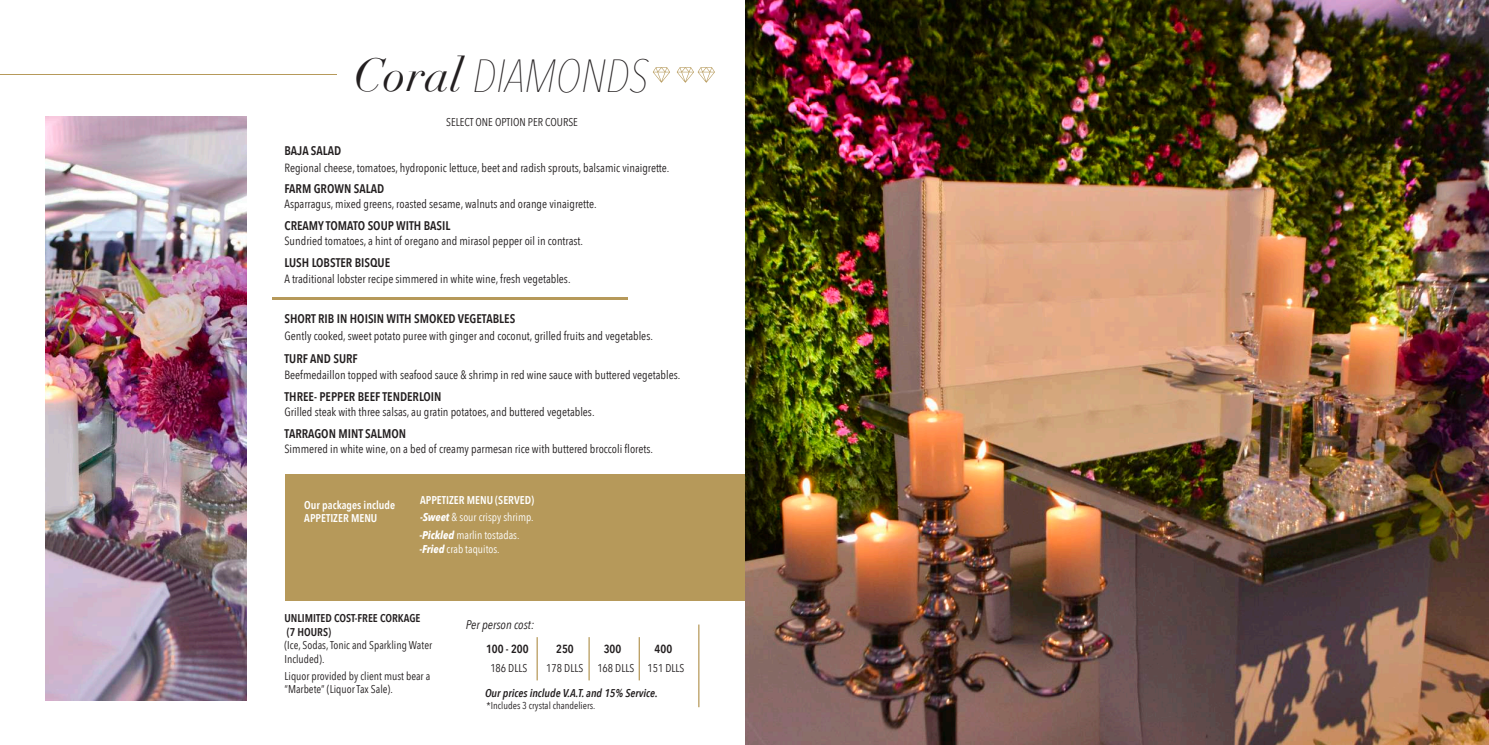
<style>
.page{position:relative;width:1489px;height:745px;background:#fff}
.page>*{position:absolute;margin:0;border:0;box-sizing:border-box;transform-origin:0 0}
.t1{font:italic 200 46.25px "Avenir Next Condensed";color:#231f20}
.t2{font:600 12.5px "Avenir Next Condensed";color:#231f20}
.t3{font:italic 12.5px "Avenir Next Condensed";color:#231f20}
.t4{font:11.88px "Avenir Next Condensed";color:#231f20}
.t5{font:600 11.75px "Avenir Next Condensed";color:#231f20}
.t6{font:11.25px/13.5px "Avenir Next Condensed";color:#231f20}
.t7{font:600 11.25px/17px "Avenir Next Condensed";color:#fff}
.t8{font:11.25px/14.5px "Avenir Next Condensed";color:#fff}
.t9{font:italic 600 11.25px "Avenir Next Condensed";color:#231f20}
.t10{font:600 11.25px/13.5px "Avenir Next Condensed";color:#231f20}
.t11{font:10px "Avenir Next Condensed";color:#231f20}
.s1{font-family:"Didot";font-weight:400}
.s2{font-weight:700;font-style:italic}
.s3{font-weight:400}
</style>
<div class="page">
<img style="left:745px;top:0;width:743px;height:744px">
<hr style="left:698px;top:624px;width:1px;height:82px;background:#b6995a">
<hr style="left:272px;top:296px;width:355px;height:3px;background:#b6995a">
<div style="left:284px;top:473px;width:460px;height:127px;background:#b6995a"></div>
<img style="left:45px;top:117px;width:201px;height:582px">
<svg style="left:653px;top:67px;width:17px;height:16px"></svg>
<svg style="left:676px;top:67px;width:39px;height:16px"></svg>
<hr style="left:536px;top:636px;width:2px;height:44px;background:#b6995a">
<hr style="left:588px;top:636px;width:1px;height:44px;background:#b6995a">
<hr style="left:638px;top:636px;width:2px;height:44px;background:#b6995a">
<hr style="left:0;top:75px;width:336px;height:1px;background:#b6995a">
<h1 class="t1" style="left:354px;top:48px;width:296px"><span class="s1">Coral</span> DIAMONDS</h1>
<p class="t2" style="left:284px;top:140px;width:58px">BAJA SALAD</p>
<p class="t6" style="left:446px;top:115px;width:133px">SELECT ONE OPTION PER COURSE</p>
<p class="t4" style="left:284px;top:157px;width:386px">Regional cheese, tomatoes, hydroponic lettuce, beet and radish sprouts, balsamic vinaigrette.</p>
<p class="t2" style="left:284px;top:177px;width:101px">FARM GROWN SALAD</p>
<p class="t4" style="left:284px;top:194px;width:313px">Asparragus, mixed greens, roasted sesame, walnuts and orange vinaigrette.</p>
<p class="t2" style="left:284px;top:215px;width:167px">CREAMY TOMATO SOUP WITH BASIL</p>
<p class="t4" style="left:284px;top:231px;width:300px">Sundried tomatoes, a hint of oregano and mirasol pepper oil in contrast.</p>
<p class="t2" style="left:284px;top:252px;width:107px">LUSH LOBSTER BISQUE</p>
<p class="t4" style="left:284px;top:268px;width:287px">A traditional lobster recipe simmered in white wine, fresh vegetables.</p>
<p class="t2" style="left:284px;top:308px;width:232px">SHORT RIB IN HOISIN WITH SMOKED VEGETABLES</p>
<p class="t4" style="left:284px;top:325px;width:370px">Gently cooked, sweet potato puree with ginger and coconut, grilled fruits and vegetables.</p>
<p class="t2" style="left:284px;top:348px;width:75px">TURF AND SURF</p>
<p class="t4" style="left:284px;top:364px;width:397px">Beefmedaillon topped with seafood sauce &amp; shrimp in red wine sauce with buttered vegetables.</p>
<p class="t2" style="left:284px;top:385px;width:159px">THREE- PEPPER BEEF TENDERLOIN</p>
<p class="t4" style="left:284px;top:401px;width:311px">Grilled steak with three salsas, au gratin potatoes, and buttered vegetables.</p>
<p class="t2" style="left:284px;top:422px;width:123px">TARRAGON MINT SALMON</p>
<p class="t4" style="left:284px;top:438px;width:370px">Simmered in white wine, on a bed of creamy parmesan rice with buttered broccoli florets.</p>
<p class="t7" style="left:304px;top:497px;width:92px;line-height:13.5px">Our packages include<br>APPETIZER MENU</p>
<p class="t7" style="left:420px;top:491px;width:115px">APPETIZER MENU (SERVED) <span class="s2">-Sweet</span> <span class="s3">&amp; sour crispy shrimp.</span></p>
<p class="t8" style="left:419px;top:526px;width:101px"><span class="s2">-Pickled</span> marlin tostadas. <span class="s2">-Fried</span> crab taquitos.</p>
<p class="t10" style="left:284px;top:610px;width:137px">UNLIMITED COST-FREE CORKAGE (7 HOURS)</p>
<p class="t6" style="left:284px;top:637px;width:149px">(Ice, Sodas, Tonic and Sparkling Water<br>Included).</p>
<p class="t6" style="left:284px;top:668px;width:147px">Liquor provided by client must bear a “Marbete” (Liquor Tax Sale).</p>
<p class="t3" style="left:466px;top:616px;width:70px">Per person cost:</p>
<p class="t5" style="left:486px;top:638px;width:44px">100 - 200</p>
<p class="t5" style="left:556px;top:638px;width:19px">250</p>
<p class="t5" style="left:603px;top:638px;width:19px">300</p>
<p class="t5" style="left:654px;top:638px;width:19px">400</p>
<p class="t6" style="left:490px;top:660px;width:38px">186 DLLS</p>
<p class="t6" style="left:546px;top:660px;width:38px">178 DLLS</p>
<p class="t6" style="left:597px;top:660px;width:89px">168 DLLS 151 DLLS</p>
<p class="t9" style="left:485px;top:685px;width:174px">Our prices include V.A.T. and 15% Service.</p>
<p class="t11" style="left:486px;top:696px;width:110px">*Includes 3 crystal chandeliers.</p>
</div>
